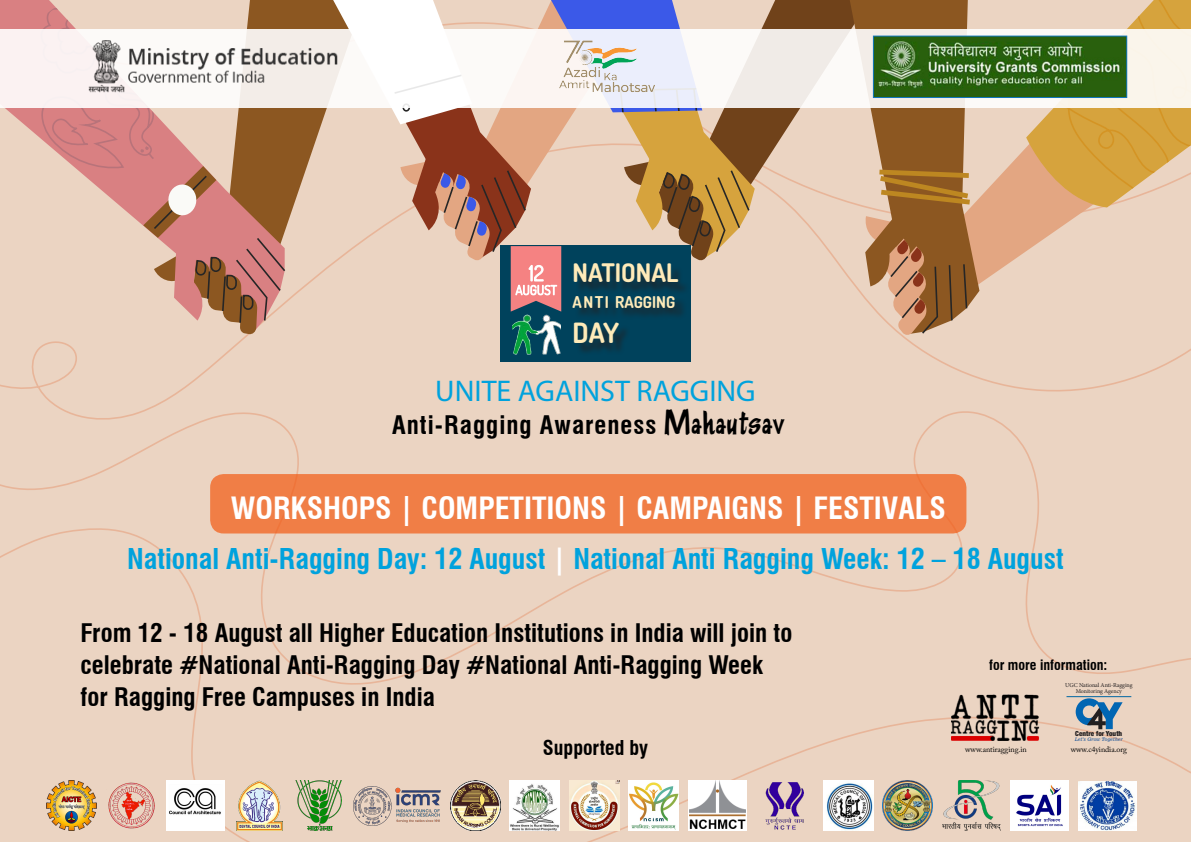
<style>
.page{position:relative;width:1191px;height:842px;background:#ebd4c2}
.page>*{position:absolute;margin:0;border:0;box-sizing:border-box;transform-origin:0 0}
.main_text{font:700 condensed 30px "Swiss 721 BT";color:#fff}
.main_text-2{font:30px "Myriad Pro";color:#00a2dd}
.main_text-3{font:700 condensed 28px "Swiss 721 BT";color:#00a2dd}
.main_text-4{font:700 27.9px "Dosis";color:#ffebb9}
.main_text-5{font:700 25.6px "Dosis";color:#ffebb9}
.main_text-6{font:700 condensed 25px/32px "Swiss 721 BT";color:#000}
.main_text-7{font:700 condensed 25px "Swiss 721 BT";letter-spacing:.04em;color:#000}
.main_text-8{font:700 condensed 20px "Swiss 721 BT";color:#000}
.main_text-9{font:700 16.3px "Dosis";color:#ffebb9}
.main_text-10{font:700 condensed 14px "Swiss 721 BT";color:#000}
.t1{font:8px "Adobe Caslon Pro";letter-spacing:-.01em;color:#000}
.t2{font:900 condensed 7px "Helvetica Neue LT Pro";letter-spacing:.005em;color:#231f20}
.t3{font:6px/6px "Minion Pro";letter-spacing:-.015em;color:#231f20;text-align:center}
.t4{font:4.7px "News 701 BT Italic A";color:#0f4d96}
.s1{font-family:"Kentucky Fried Chicken Font";font-weight:400;font-stretch:normal;font-size:30px}
.s2{color:#fff}
</style>
<div class="page">
<svg style="left:0;top:0;width:35px;height:331px;background:#e8c6b8"></svg>
<svg style="left:979px;top:108px;width:212px;height:180px;background:#e8c7b0"></svg>
<svg style="left:1026px;top:0;width:165px;height:207px;background:#ddb16b"></svg>
<svg style="left:975px;top:0;width:4px;height:334px"></svg>
<div style="left:0;top:30px;width:1191px;height:78px;background:linear-gradient(to bottom,#f6f2ec,#f7f3ed)"></div>
<img style="left:975px;top:38px;width:149px;height:58px">
<div style="left:873px;top:36px;width:253px;height:62px;border:1px solid #1077be"></div>
<div style="left:500px;top:246px;width:191px;height:116px;background:#00425c"></div>
<svg style="left:35px;top:0;width:940px;height:336px"></svg>
<div style="left:576px;top:265px;width:114px;height:29px;background:#231f20;opacity:.75"></div>
<div style="left:574px;top:298px;width:113px;height:22px;background:#231f20;opacity:.75"></div>
<div style="left:576px;top:324px;width:54px;height:32px;background:#231f20;opacity:.75"></div>
<img style="left:513px;top:314px;width:47px;height:41px">
<div style="left:210px;top:474px;width:756px;height:59px;background:#f07e46;border-radius:14px"></div>
<img style="left:555px;top:36px;width:103px;height:59px">
<img style="left:47px;top:781px;width:50px;height:50px">
<img style="left:450px;top:781px;width:50px;height:50px">
<img style="left:106px;top:781px;width:50px;height:50px">
<img style="left:509px;top:781px;width:50px;height:50px">
<img style="left:823px;top:781px;width:50px;height:50px">
<img style="left:167px;top:781px;width:58px;height:50px">
<img style="left:569px;top:781px;width:50px;height:50px">
<img style="left:882px;top:781px;width:50px;height:50px">
<img style="left:234px;top:781px;width:50px;height:50px">
<img style="left:629px;top:781px;width:50px;height:50px">
<img style="left:942px;top:781px;width:58px;height:50px">
<img style="left:293px;top:781px;width:50px;height:50px">
<img style="left:688px;top:781px;width:58px;height:50px">
<img style="left:1010px;top:781px;width:58px;height:50px">
<img style="left:755px;top:781px;width:58px;height:49px">
<img style="left:1078px;top:782px;width:58px;height:49px">
<img style="left:353px;top:787px;width:88px;height:38px">
<img style="left:952px;top:693px;width:88px;height:47px">
<svg style="left:1075px;top:698px;width:47px;height:31px"></svg>
<hr style="left:1066px;top:696px;width:65px;height:1px;background:#0066a2">
<p class="main_text-5" style="left:572px;top:256px;width:107px">NATIONAL</p>
<p class="main_text-9" style="left:572px;top:291px;width:104px">ANTI RAGGING</p>
<p class="main_text-4" style="left:572px;top:315px;width:48px">DAY</p>
<p class="main_text-2" style="left:435px;top:373px;width:322px">UNITE AGAINST RAGGING</p>
<p class="main_text-7" style="left:392px;top:410px;width:394px">Anti-Ragging Awareness <span class="s1">Mahautsav</span></p>
<p class="main_text" style="left:231px;top:490px;width:716px">WORKSHOPS | COMPETITIONS | CAMPAIGNS | FESTIVALS</p>
<p class="main_text-3" style="left:127px;top:542px;width:938px">National Anti-Ragging Day: 12 August <span class="s2">|</span> National Anti Ragging Week: 12 – 18 August</p>
<p class="main_text-6" style="left:80px;top:617px;width:713px">From 12 - 18 August all Higher Education Institutions in India will join to celebrate #National Anti-Ragging Day #National Anti-Ragging Week</p>
<p class="main_text-6" style="left:80px;top:681px;width:356px">for Ragging Free Campuses in India</p>
<p class="main_text-8" style="left:543px;top:736px;width:107px">Supported by</p>
<p class="main_text-10" style="left:989px;top:657px;width:120px">for more information:</p>
<p class="t3" style="left:1065px;top:682px;width:69px">UGC National Anti-Ragging<br>Monitoring Agency</p>
<p class="t1" style="left:965px;top:745px;width:63px">www.antiragging.in</p>
<p class="t2" style="left:1075px;top:729px;width:48px">Centre for Youth</p>
<p class="t4" style="left:1075px;top:737px;width:49px">Let’s Grow Together</p>
<p class="t1" style="left:1070px;top:745px;width:58px">www.c4yindia.org</p>
</div>
